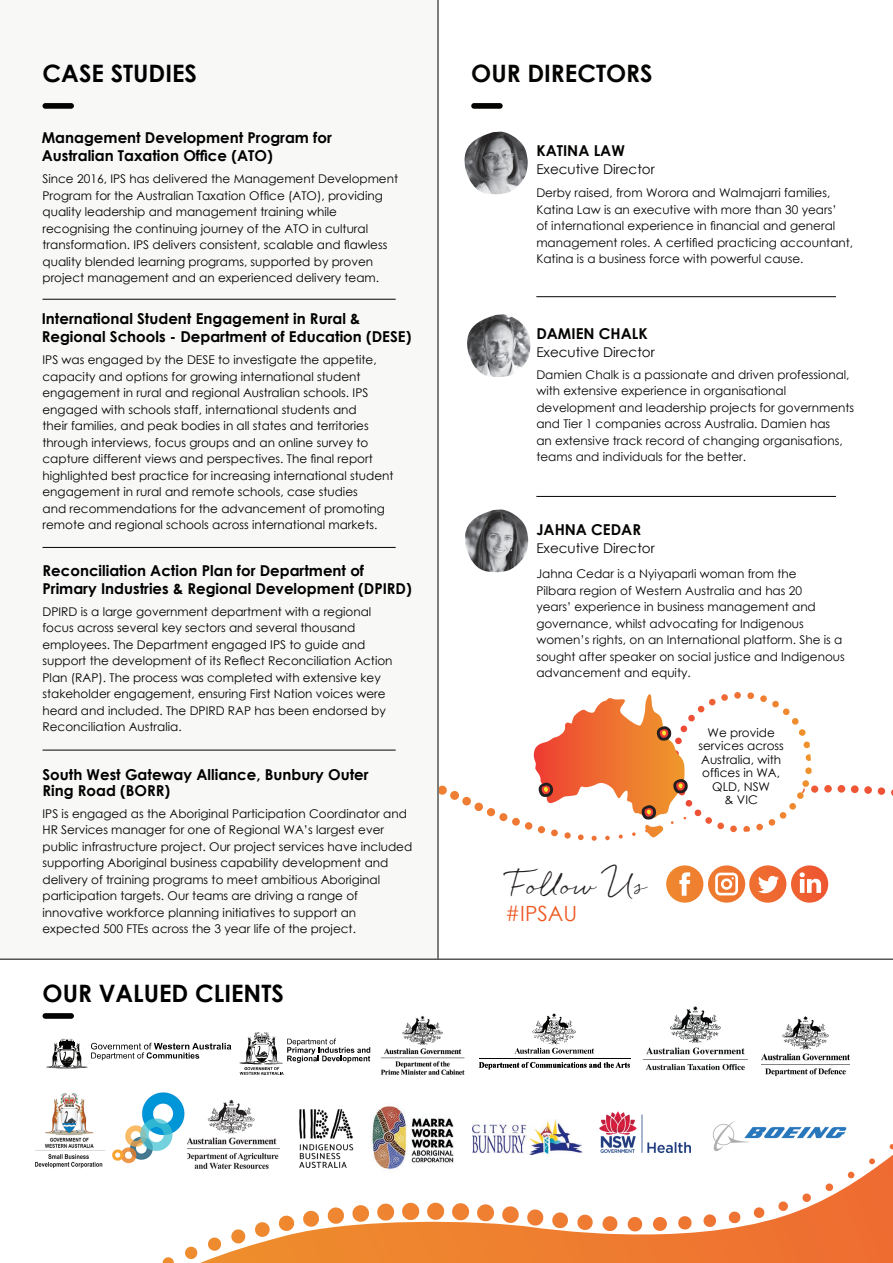
<style>
.page{position:relative;width:893px;height:1263px;background:#fff}
.page>*{position:absolute;margin:0;border:0;box-sizing:border-box;transform-origin:0 0}
.t1{font:27px "Quickpen";color:#231f20}
.heading{font:700 24px "Century Gothic";color:#000001}
.heading-2{font:700 24px "Century Gothic";color:#040503}
.heading-3{font:21px "Century Gothic";color:#ed5823}
.t2{font:700 15px/18px "Century Gothic";color:#000001}
.t3{font:700 15px "Century Gothic";color:#040503}
.t4{font:13.5px "Century Gothic";color:#040503}
.t5{font:12px/16.5px "Century Gothic";color:#000001}
.t6{font:12px/16.5px "Century Gothic";color:#040503}
</style>
<div class="page">
<svg style="left:891px;top:789px;width:2px;height:7px"></svg>
<svg style="left:878px;top:787px;width:7px;height:8px"></svg>
<svg style="left:851px;top:785px;width:21px;height:9px"></svg>
<svg style="left:824px;top:785px;width:21px;height:8px"></svg>
<div style="left:0;top:0;width:438px;height:959px;background:#f8f8f7"></div>
<img style="left:762px;top:1016px;width:87px;height:60px">
<img style="left:600px;top:1111px;width:91px;height:41px">
<img style="left:713px;top:1121px;width:134px;height:30px">
<img style="left:299px;top:1109px;width:55px;height:46px">
<img style="left:472px;top:1119px;width:110px;height:36px">
<img style="left:372px;top:1106px;width:82px;height:49px">
<svg style="left:514px;top:1013px;width:80px;height:41px"></svg>
<hr style="left:479px;top:1058px;width:151px;height:1px;background:#040503">
<svg style="left:479px;top:1062px;width:151px;height:7px"></svg>
<img style="left:380px;top:1015px;width:85px;height:60px">
<svg style="left:46px;top:1038px;width:185px;height:30px"></svg>
<svg style="left:239px;top:1032px;width:131px;height:43px"></svg>
<img style="left:642px;top:1006px;width:106px;height:65px">
<img style="left:187px;top:1099px;width:93px;height:70px">
<hr style="left:0;top:959px;width:893px;height:1px;background:#040503">
<hr style="left:438px;top:0;width:1px;height:959px;background:#040503">
<img style="left:35px;top:1092px;width:150px;height:77px">
<hr style="left:43px;top:547px;width:353px;height:1px;background:#040503">
<hr style="left:43px;top:299px;width:353px;height:1px;background:#040503">
<hr style="left:43px;top:750px;width:353px;height:1px;background:#040503">
<img style="left:464px;top:132px;width:64px;height:62px">
<img style="left:467px;top:314px;width:63px;height:63px">
<hr style="left:536px;top:496px;width:300px;height:1px;background:#040503">
<hr style="left:536px;top:296px;width:300px;height:1px;background:#040503">
<div style="left:43px;top:103px;width:31px;height:6px;background:#040503;border-radius:3px"></div>
<div style="left:471px;top:103px;width:32px;height:6px;background:#040503;border-radius:3px"></div>
<div style="left:43px;top:1013px;width:31px;height:6px;background:#040503;border-radius:3px"></div>
<svg style="left:666px;top:865px;width:162px;height:38px"></svg>
<svg style="left:889px;top:1144px;width:4px;height:5px"></svg>
<svg style="left:185px;top:1247px;width:13px;height:12px"></svg>
<svg style="left:163px;top:1257px;width:11px;height:6px"></svg>
<svg style="left:200px;top:1155px;width:693px;height:108px"></svg>
<svg style="left:336px;top:692px;width:482px;height:149px"></svg>
<img style="left:465px;top:509px;width:63px;height:63px">
<p class="heading" style="left:43px;top:55px;width:156px">CASE STUDIES</p>
<p class="t2" style="left:42px;top:128px;width:292px">Management Development Program for<br>Australian Taxation Office (ATO)</p>
<p class="t5" style="left:43px;top:170px;width:357px">Since 2016, IPS has delivered the Management Development Program for the Australian Taxation Office (ATO), providing quality leadership and management training while recognising the continuing journey of the ATO in cultural transformation. IPS delivers consistent, scalable and flawless quality blended learning programs, supported by proven project management and an experienced delivery team.</p>
<p class="t2" style="left:42px;top:309px;width:371px">International Student Engagement in Rural &amp;<br>Regional Schools - Department of Education (DESE)</p>
<p class="t5" style="left:43px;top:351px;width:353px">IPS was engaged by the DESE to investigate the appetite, capacity and options for growing international student engagement in rural and regional Australian schools. IPS engaged with schools staff, international students and<br>their families, and peak bodies in all states and territories through interviews, focus groups and an online survey to capture different views and perspectives. The final report highlighted best practice for increasing international student engagement in rural and remote schools, case studies<br>and recommendations for the advancement of promoting remote and regional schools across international markets.</p>
<p class="t2" style="left:43px;top:561px;width:371px">Reconciliation Action Plan for Department of<br>Primary Industries &amp; Regional Development (DPIRD)</p>
<p class="t5" style="left:43px;top:603px;width:352px">DPIRD is a large government department with a regional focus across several key sectors and several thousand employees. The Department engaged IPS to guide and support the development of its Reflect Reconciliation Action Plan (RAP). The process was completed with extensive key stakeholder engagement, ensuring First Nation voices were heard and included. The DPIRD RAP has been endorsed by Reconciliation Australia.</p>
<p class="t2" style="left:43px;top:765px;width:328px;line-height:16.5px">South West Gateway Alliance, Bunbury Outer<br>Ring Road (BORR)</p>
<p class="t5" style="left:43px;top:805px;width:371px">IPS is engaged as the Aboriginal Participation Coordinator and HR Services manager for one of Regional WA’s largest ever public infrastructure project. Our project services have included supporting Aboriginal business capability development and delivery of training programs to meet ambitious Aboriginal participation targets. Our teams are driving a range of innovative workforce planning initiatives to support an expected 500 FTEs across the 3 year life of the project.</p>
<p class="heading" style="left:43px;top:975px;width:243px">OUR VALUED CLIENTS</p>
<p class="heading-2" style="left:471px;top:55px;width:183px">OUR DIRECTORS</p>
<p class="t3" style="left:536px;top:139px;width:90px">KATINA LAW</p>
<p class="t4" style="left:536px;top:159px;width:120px">Executive Director</p>
<p class="t6" style="left:536px;top:185px;width:318px">Derby raised, from Worora and Walmajarri families, Katina Law is an executive with more than 30 years’<br>of international experience in financial and general management roles. A certified practicing accountant, Katina is a business force with powerful cause.</p>
<p class="t3" style="left:536px;top:322px;width:113px">DAMIEN CHALK</p>
<p class="t4" style="left:536px;top:342px;width:120px">Executive Director</p>
<p class="t6" style="left:536px;top:366px;width:319px">Damien Chalk is a passionate and driven professional, with extensive experience in organisational development and leadership projects for governments and Tier 1 companies across Australia. Damien has<br>an extensive track record of changing organisations, teams and individuals for the better.</p>
<p class="t3" style="left:536px;top:518px;width:106px">JAHNA CEDAR</p>
<p class="t4" style="left:536px;top:539px;width:120px">Executive Director</p>
<p class="t6" style="left:536px;top:565px;width:310px">Jahna Cedar is a Nyiyaparli woman from the<br>Pilbara region of Western Australia and has 20<br>years’ experience in business management and governance, whilst advocating for Indigenous women’s rights, on an International platform. She is a sought after speaker on social justice and Indigenous advancement and equity.</p>
<p class="t1" style="left:510px;top:869px;width:140px">Follow Us</p>
<p class="heading-3" style="left:505px;top:899px;width:74px">#IPSAU</p>
<p class="t5" style="left:698px;top:725px;width:87px;line-height:13.5px;text-align:center">We provide services across<br>Australia, with offices in WA,<br>QLD, NSW<br>&amp; VIC</p>
</div>
